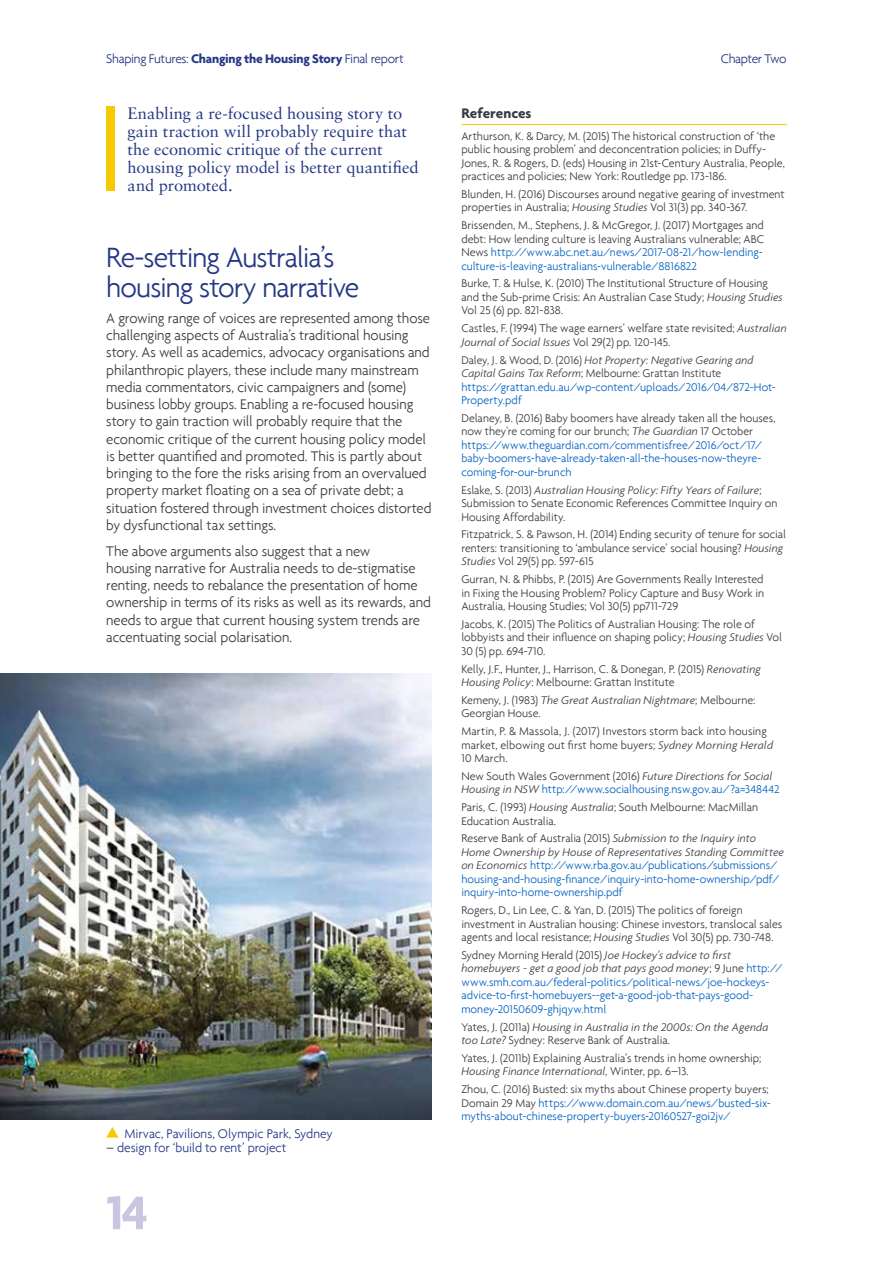
<style>
.page{position:relative;width:893px;height:1263px;background:#fff}
.page>*{position:absolute;margin:0;border:0;box-sizing:border-box;transform-origin:0 0}
.t1{font:700 51px "Agenda";color:#c8c6e1}
.t2{font:300 30px/30px "Agenda";letter-spacing:-.035em;color:#253885}
.t3{font:16.5px/18px "Sabon";color:#253885}
.t4{font:300 15px/17.2px "Agenda";letter-spacing:-.01em;color:#3b3c43}
.t5{font:700 15px "Agenda";color:#3b3c43}
.t6{font:300 13.5px "Agenda";letter-spacing:-.015em;color:#253885}
.t7{font:300 12px/13.5px "Agenda";color:#3b3c43}
.t8{font:300 12px/13.5px "Agenda";color:#0563c1}
.t9{font:italic 300 12px/13.5px "Agenda";letter-spacing:.005em;color:#3b3c43}
.s1{font-weight:700}
.s2{font-style:italic}
.s3{color:#0563c1}
.s4{color:#3b3c43}
.s5{font-style:italic;color:#3b3c43}
.s6{font-style:normal}
</style>
<div class="page">
<svg style="left:106px;top:1127px;width:12px;height:10px"></svg>
<hr style="left:461px;top:124px;width:326px;height:1px;background:#f6c900">
<div style="left:106px;top:106px;width:9px;height:85px;background:#f6c900"></div>
<img style="left:0;top:674px;width:432px;height:445px">
<p class="t6" style="left:106px;top:51px;width:299px">Shaping Futures: <span class="s1">Changing the Housing Story</span> Final report</p>
<h3 class="t3" style="left:128px;top:104px;width:293px">Enabling a re-focused housing story to gain traction will probably require that the economic critique of the current housing policy model is better quantified and promoted.</h3>
<h2 class="t2" style="left:106px;top:242px;width:255px">Re-setting Australia’s housing story narrative</h2>
<p class="t4" style="left:106px;top:309px;width:327px">A growing range of voices are represented among those challenging aspects of Australia’s traditional housing story. As well as academics, advocacy organisations and philanthropic players, these include many mainstream media commentators, civic campaigners and (some) business lobby groups. Enabling a re-focused housing story to gain traction will probably require that the economic critique of the current housing policy model is better quantified and promoted. This is partly about bringing to the fore the risks arising from an overvalued property market floating on a sea of private debt; a situation fostered through investment choices distorted by dysfunctional tax settings.</p>
<p class="t4" style="left:106px;top:542px;width:326px">The above arguments also suggest that a new<br>housing narrative for Australia needs to de-stigmatise renting, needs to rebalance the presentation of home ownership in terms of its risks as well as its rewards, and needs to argue that current housing system trends are accentuating social polarisation.</p>
<p class="t6" style="left:125px;top:1125px;width:210px">Mirvac, Pavilions, Olympic Park, Sydney</p>
<p class="t6" style="left:106px;top:1139px;width:182px">– design for ‘build to rent’ project</p>
<h1 class="t1" style="left:106px;top:1181px;width:43px">14</h1>
<p class="t6" style="left:721px;top:51px;width:67px">Chapter Two</p>
<p class="t5" style="left:461px;top:104px;width:72px">References</p>
<p class="t7" style="left:461px;top:129px;width:325px">Arthurson, K. &amp; Darcy, M. (2015) The historical construction of ‘the public housing problem’ and deconcentration policies; in Duffy-Jones, R. &amp; Rogers, D. (eds) Housing in 21st-Century Australia, People, practices and policies; New York: Routledge pp. 173-186.</p>
<p class="t7" style="left:461px;top:187px;width:325px">Blunden, H. (2016) Discourses around negative gearing of investment properties in Australia; <span class="s2">Housing Studies</span> Vol 31(3) pp. 340-367.</p>
<p class="t7" style="left:461px;top:218px;width:304px;text-align:justify">Brissenden, M., Stephens, J. &amp; McGregor, J. (2017) Mortgages and debt: How lending culture is leaving Australians vulnerable; ABC News <span class="s3">http://www.abc.net.au/news/2017-08-21/how-lending&shy;culture-is-leaving-australians-vulnerable/8816822</span></p>
<p class="t7" style="left:461px;top:277px;width:323px">Burke, T. &amp; Hulse, K. (2010) The Institutional Structure of Housing and the Sub-prime Crisis: An Australian Case Study; <span class="s2">Housing Studies<br></span>Vol 25 (6) pp. 821-838.</p>
<p class="t7" style="left:461px;top:321px;width:327px">Castles, F. (1994) The wage earners’ welfare state revisited; <span class="s2">Australian<br>Journal of Social Issues</span> Vol 29(2) pp. 120-145.</p>
<p class="t8" style="left:461px;top:353px;width:316px"><span class="s4">Daley, J. &amp; Wood, D. (2016)</span> <span class="s5">Hot Property: Negative Gearing and Capital Gains Tax Reform</span><span class="s4">; Melbourne: Grattan Institute </span>https://grattan.edu.au/wp-content/uploads/2016/04/872-Hot-Property.pdf</p>
<p class="t8" style="left:461px;top:411px;width:316px"><span class="s4">Delaney, B. (2016) Baby boomers have already taken all the houses, now they're coming for our brunch;</span> <span class="s5">The Guardian</span> <span class="s4">17 October </span>https://www.theguardian.com/commentisfree/2016/oct/17/ baby-boomers-have-already-taken-all-the-houses-now-theyre&shy;coming-for-our-brunch</p>
<p class="t7" style="left:461px;top:483px;width:318px">Eslake, S. (2013) <span class="s2">Australian Housing Policy: Fifty Years of Failure</span>;<br>Submission to Senate Economic References Committee Inquiry on<br>Housing Affordability.</p>
<p class="t7" style="left:461px;top:527px;width:326px">Fitzpatrick, S. &amp; Pawson, H. (2014) Ending security of tenure for social renters: transitioning to ‘ambulance service’ social housing? <span class="s2">Housing<br>Studies</span> Vol 29(5) pp. 597-615</p>
<p class="t7" style="left:461px;top:572px;width:304px;text-align:justify">Gurran, N. &amp; Phibbs, P. (2015) Are Governments Really Interested in Fixing the Housing Problem? Policy Capture and Busy Work in Australia, Housing Studies; Vol 30(5) pp711-729</p>
<p class="t7" style="left:461px;top:617px;width:322px">Jacobs, K. (2015) The Politics of Australian Housing: The role of lobbyists and their influence on shaping policy; <span class="s2">Housing Studies</span> Vol<br>30 (5) pp. 694-710.</p>
<p class="t7" style="left:461px;top:662px;width:301px">Kelly, J.F., Hunter, J., Harrison, C. &amp; Donegan, P. (2015) <span class="s2">Renovating<br>Housing Policy</span>: Melbourne: Grattan Institute</p>
<p class="t7" style="left:461px;top:693px;width:296px">Kemeny, J. (1983) <span class="s2">The Great Australian Nightmare</span>; Melbourne:<br>Georgian House.</p>
<p class="t7" style="left:461px;top:724px;width:313px">Martin, P. &amp; Massola, J. (2017) Investors storm back into housing market, elbowing out first home buyers; <span class="s2">Sydney Morning Herald<br></span>10 March.</p>
<p class="t8" style="left:461px;top:769px;width:320px"><span class="s4">New South Wales Government (2016)</span> <span class="s5">Future Directions for Social<br>Housing in NSW</span> http://www.socialhousing.nsw.gov.au/?a=348442</p>
<p class="t7" style="left:461px;top:800px;width:298px">Paris, C. (1993) <span class="s2">Housing Australia</span>; South Melbourne: MacMillan<br>Education Australia.</p>
<p class="t8" style="left:461px;top:831px;width:324px"><span class="s4">Reserve Bank of Australia (2015)</span> <span class="s5">Submission to the Inquiry into Home Ownership by House of Representatives Standing Committee on Economics</span> http://www.rba.gov.au/publications/submissions/ housing-and-housing-finance/inquiry-into-home-ownership/pdf/ inquiry-into-home-ownership.pdf</p>
<p class="t7" style="left:461px;top:903px;width:322px">Rogers, D., Lin Lee, C. &amp; Yan, D. (2015) The politics of foreign investment in Australian housing: Chinese investors, translocal sales agents and local resistance; <span class="s2">Housing Studies</span> Vol 30(5) pp. 730-748.</p>
<p class="t8" style="left:461px;top:948px;width:323px"><span class="s4">Sydney Morning Herald (2015)</span> <span class="s5">Joe Hockey's advice to first homebuyers - get a good job that pays good money</span><span class="s4">; 9 June</span> http:// www.smh.com.au/federal-politics/political-news/joe-hockeys&shy;advice-to-first-homebuyers--get-a-good-job-that-pays-good&shy;money-20150609-ghjqyw.html</p>
<p class="t9" style="left:461px;top:1020px;width:308px"><span class="s6">Yates, J. (2011a)</span> Housing in Australia in the 2000s: On the Agenda too Late? <span class="s6">Sydney: Reserve Bank of Australia.</span></p>
<p class="t7" style="left:461px;top:1051px;width:301px">Yates, J. (2011b) Explaining Australia’s trends in home ownership;<br><span class="s2">Housing Finance International</span>, Winter, pp. 6–13.</p>
<p class="t8" style="left:461px;top:1082px;width:311px"><span class="s4">Zhou, C. (2016) Busted: six myths about Chinese property buyers;<br>Domain 29 May</span> https://www.domain.com.au/news/busted-six&shy;myths-about-chinese-property-buyers-20160527-goi2jv/</p>
</div>
